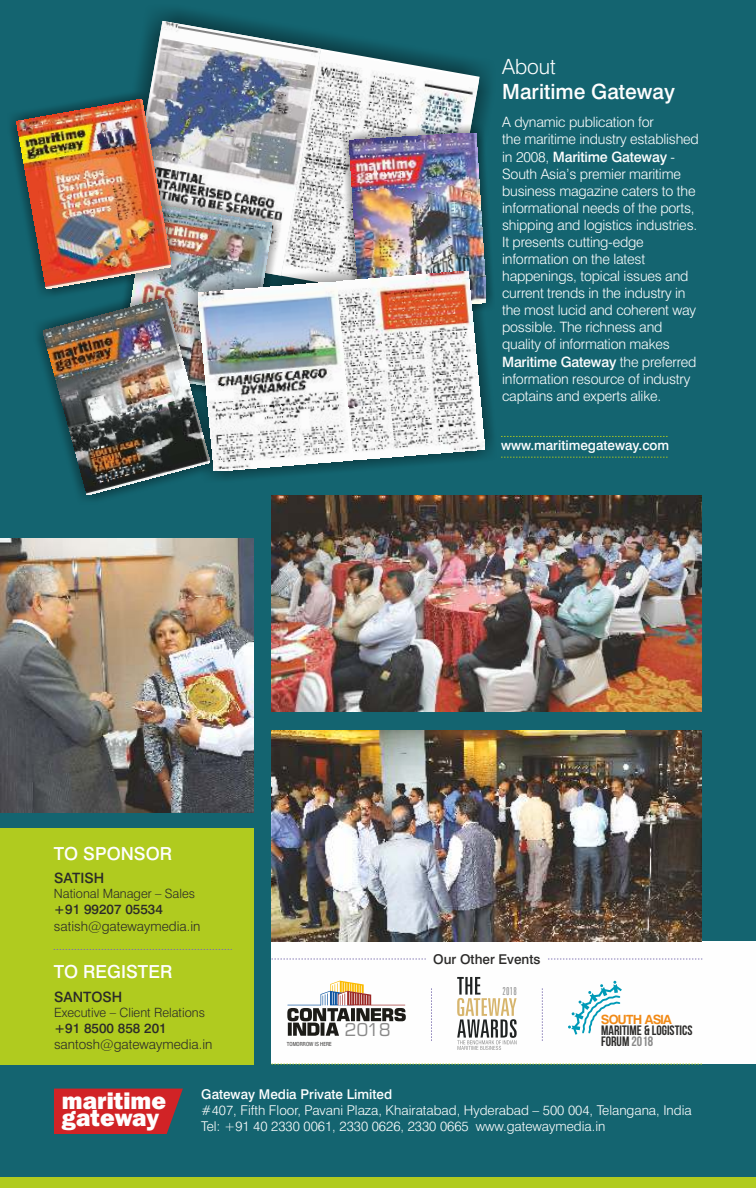
<style>
.page{position:relative;width:756px;height:1188px;background:#146470}
.page>*{position:absolute;margin:0;border:0;box-sizing:border-box;transform-origin:0 0}
.t1{font:800 23.85px/17px "Franklin Gothic IT Cby BT";color:#fefefe}
.t2{font:500 21px "Swiss 721 BT";color:#fefefe}
.t3{font:300 21px "Swiss 721 BT";color:#fefefe}
.t4{font:500 18px "Swiss 721 BT";color:#fefefe}
.t5{font:17.7px "Square 721 BT";color:#898989}
.t6{font:300 14.25px/17.1px "Swiss 721 BT";letter-spacing:-.015em;color:#fefefe}
.t7{font:500 14.25px "Swiss 721 BT";color:#2b2a29}
.t8{font:700 13.65px/10.9px "Bebas Neue";color:#2b2a29}
.t9{font:13.65px "Harabara";color:#f18a17}
.t10{font:300 13.5px/16.2px "Swiss 721 BT";color:#fefefe}
.t11{font:500 13.5px "Swiss 721 BT";color:#fefefe}
.t12{font:300 13.5px "Swiss 721 BT";color:#2b2a29}
.t13{font:500 13.5px "Swiss 721 BT";color:#2b2a29}
.t14{font:300 12.75px "Swiss 721 BT";color:#2b2a29}
.t15{font:300 extra-condensed 11.25px "Zurich BT";color:#898989}
.t16{font:condensed 5.4px "Swiss 721 BT";color:#2b2a29}
.s1{font-weight:500}
.s2{color:#898989}
</style>
<div class="page">
<div style="left:0;top:828px;width:254px;height:236px;background:#b0cb1f"></div>
<div style="left:272px;top:941px;width:484px;height:123px;background:#fefefe"></div>
<div style="left:54px;top:1089px;width:129px;height:45px;background:#d12326"></div>
<svg style="left:54px;top:949px;width:178px;height:1px"></svg>
<svg style="left:272px;top:1064px;width:430px;height:1px"></svg>
<img style="left:272px;top:496px;width:430px;height:216px">
<img style="left:272px;top:731px;width:430px;height:210px">
<svg style="left:501px;top:436px;width:167px;height:1px"></svg>
<svg style="left:501px;top:457px;width:167px;height:1px"></svg>
<svg style="left:548px;top:959px;width:154px;height:1px"></svg>
<svg style="left:272px;top:959px;width:153px;height:1px"></svg>
<div style="left:0;top:1177px;width:756px;height:11px;background:#b0cb1f"></div>
<img style="left:0;top:539px;width:254px;height:274px">
<svg style="left:431px;top:988px;width:1px;height:52px"></svg>
<svg style="left:542px;top:988px;width:1px;height:52px"></svg>
<svg style="left:287px;top:981px;width:119px;height:55px"></svg>
<svg style="left:568px;top:981px;width:54px;height:54px"></svg>
<svg style="left:457px;top:977px;width:60px;height:73px"></svg>
<img style="left:153px;top:10px;width:336px;height:115px">
<img style="left:137px;top:21px;width:184px;height:174px">
<img style="left:281px;top:52px;width:198px;height:207px">
<img style="left:180px;top:195px;width:101px;height:64px">
<img style="left:180px;top:204px;width:92px;height:84px">
<img style="left:38px;top:288px;width:148px;height:212px">
<img style="left:11px;top:90px;width:169px;height:208px">
<img style="left:341px;top:125px;width:149px;height:134px">
<img style="left:186px;top:259px;width:307px;height:220px">
<img style="left:350px;top:133px;width:136px;height:177px">
<img style="left:336px;top:271px;width:148px;height:189px">
<img style="left:198px;top:282px;width:154px;height:189px">
<img style="left:17px;top:100px;width:154px;height:189px">
<img style="left:43px;top:298px;width:166px;height:197px">
<h2 class="t3" style="left:502px;top:58px;width:55px">About</h2>
<h2 class="t2" style="left:502px;top:83px;width:174px">Maritime Gateway</h2>
<p class="t6" style="left:502px;top:115px;width:198px">A dynamic publication for<br>the maritime industry established in 2008, <span class="s1">Maritime Gateway</span> -<br>South Asia’s premier maritime business magazine caters to the informational needs of the ports, shipping and logistics industries.<br>It presents cutting-edge information on the latest happenings, topical issues and current trends in the industry in the most lucid and coherent way possible. The richness and quality of information makes<br><span class="s1">Maritime Gateway</span> the preferred information resource of industry captains and experts alike.</p>
<p class="t11" style="left:501px;top:440px;width:170px">www.maritimegateway.com</p>
<p class="t4" style="left:54px;top:846px;width:120px">TO SPONSOR</p>
<p class="t7" style="left:54px;top:872px;width:52px">SATISH</p>
<p class="t14" style="left:54px;top:889px;width:143px">National Manager – Sales</p>
<p class="t13" style="left:54px;top:904px;width:110px">+91 99207 05534</p>
<p class="t12" style="left:54px;top:920px;width:148px">satish@gatewaymedia.in</p>
<p class="t4" style="left:54px;top:965px;width:120px">TO REGISTER</p>
<p class="t7" style="left:54px;top:991px;width:70px">SANTOSH</p>
<p class="t14" style="left:54px;top:1008px;width:152px">Executive – Client Relations</p>
<p class="t13" style="left:54px;top:1023px;width:114px">+91 8500 858 201</p>
<p class="t12" style="left:54px;top:1039px;width:160px">santosh@gatewaymedia.in</p>
<p class="t16" style="left:287px;top:1042px;width:46px">TOMORROW IS HERE</p>
<p class="t13" style="left:433px;top:954px;width:109px">Our Other Events</p>
<p class="t15" style="left:503px;top:986px;width:16px">2018</p>
<p class="t9" style="left:602px;top:1012px;width:72px">SOUTH ASIA</p>
<p class="t5" style="left:344px;top:1022px;width:48px">2018</p>
<p class="t8" style="left:601px;top:1026px;width:93px">MARITIME &amp; LOGISTICS<br>FORUM <span class="s2">2018</span></p>
<h1 class="t1" style="left:62px;top:1094px;width:106px">maritime gateway</h1>
<p class="t11" style="left:201px;top:1088px;width:192px">Gateway Media Private Limited</p>
<p class="t10" style="left:201px;top:1103px;width:492px">#407, Fifth Floor, Pavani Plaza, Khairatabad, Hyderabad – 500 004, Telangana, India<br>Tel: +91 40 2330 0061, 2330 0626, 2330 0665 www.gatewaymedia.in</p>
</div>
